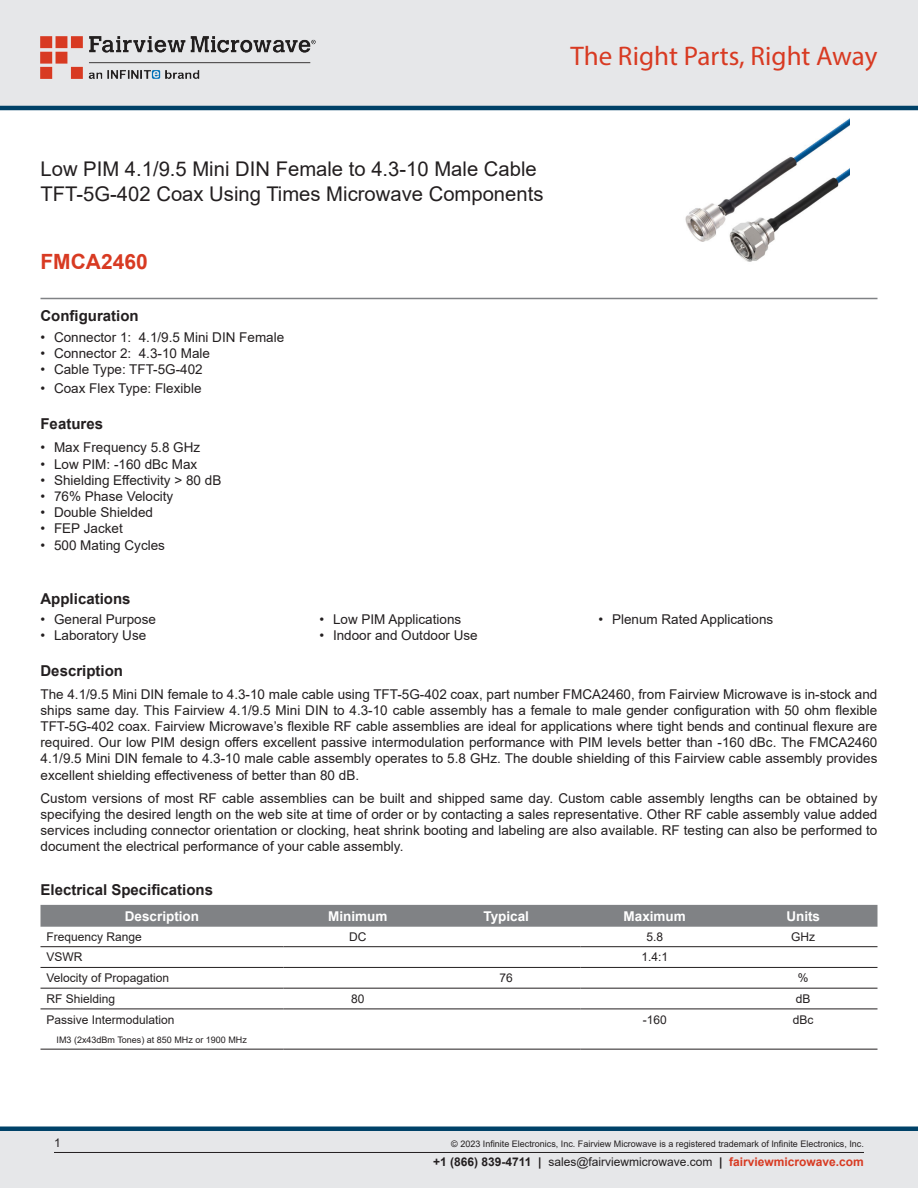
<style>
.page{position:relative;width:918px;height:1188px;background:#fff}
.page>*{position:absolute;margin:0;border:0;box-sizing:border-box;transform-origin:0 0}
.t1{font:27px "Myriad Pro";color:#d83a22}
.Branded_Part_No{font:700 21px "Arial";color:#d83a22}
.Web_Description_Para{font:20.25px/24.3px "Arial";color:#231f20}
.Head1{font:700 15px "Arial";color:#231f20}
.MarketingDescription{font:13.5px/16.2px "Arial";color:#231f20;text-align:justify}
.Table_Header{font:700 13.5px "Arial";color:#fff}
.Table-Body{font:12px "Arial";color:#231f20}
.Copyright_disclaimer{font:9px "Arial";color:#231f20}
.Table-Body-2{font:9px "Arial";color:#231f20}
.s1{font-weight:700}
.s2{font-weight:700;color:#d83a22}
</style>
<div class="page">
<div style="left:0;top:1131px;width:918px;height:57px;background:#e6e7e9"></div>
<div style="left:0;top:1126px;width:918px;height:5px;background:#004268"></div>
<div style="left:0;top:0;width:918px;height:108px;background:#e6e7e9"></div>
<hr style="left:0;top:106px;width:918px;height:4px;background:#004268">
<img style="left:40px;top:36px;width:276px;height:42px">
<hr style="left:54px;top:1152px;width:810px;height:1px;background:#231f20">
<hr style="left:40px;top:298px;width:838px;height:1px;background:#808285">
<img style="left:685px;top:119px;width:164px;height:143px">
<div style="left:40px;top:905px;width:838px;height:22px;background:#808285"></div>
<hr style="left:40px;top:946px;width:244px;height:1px;background:#231f20">
<hr style="left:284px;top:946px;width:148px;height:1px;background:#231f20">
<hr style="left:432px;top:946px;width:148px;height:1px;background:#231f20">
<hr style="left:580px;top:946px;width:149px;height:1px;background:#231f20">
<hr style="left:729px;top:946px;width:149px;height:1px;background:#231f20">
<hr style="left:40px;top:967px;width:244px;height:1px;background:#231f20">
<hr style="left:284px;top:967px;width:148px;height:1px;background:#231f20">
<hr style="left:432px;top:967px;width:148px;height:1px;background:#231f20">
<hr style="left:580px;top:967px;width:149px;height:1px;background:#231f20">
<hr style="left:729px;top:967px;width:149px;height:1px;background:#231f20">
<hr style="left:40px;top:988px;width:244px;height:1px;background:#231f20">
<hr style="left:284px;top:988px;width:148px;height:1px;background:#231f20">
<hr style="left:432px;top:988px;width:148px;height:1px;background:#231f20">
<hr style="left:580px;top:988px;width:149px;height:1px;background:#231f20">
<hr style="left:729px;top:988px;width:149px;height:1px;background:#231f20">
<hr style="left:40px;top:1009px;width:244px;height:1px;background:#231f20">
<hr style="left:284px;top:1009px;width:148px;height:1px;background:#231f20">
<hr style="left:432px;top:1009px;width:148px;height:1px;background:#231f20">
<hr style="left:580px;top:1009px;width:149px;height:1px;background:#231f20">
<hr style="left:729px;top:1009px;width:149px;height:1px;background:#231f20">
<hr style="left:40px;top:1049px;width:244px;height:1px;background:#231f20">
<hr style="left:284px;top:1049px;width:148px;height:1px;background:#231f20">
<hr style="left:432px;top:1049px;width:148px;height:1px;background:#231f20">
<hr style="left:580px;top:1049px;width:149px;height:1px;background:#231f20">
<hr style="left:729px;top:1049px;width:149px;height:1px;background:#231f20">
<h1 class="t1" style="left:571px;top:39px;width:308px">The Right Parts, Right Away</h1>
<h1 class="Web_Description_Para" style="left:40px;top:157px;width:505px">Low PIM 4.1/9.5 Mini DIN Female to 4.3-10 Male Cable<br>TFT-5G-402 Coax Using Times Microwave Components</h1>
<p class="Branded_Part_No" style="left:40px;top:247px;width:109px">FMCA2460</p>
<p class="Head1" style="left:40px;top:306px;width:100px">Configuration</p>
<p class="MarketingDescription" style="left:40px;top:329px;width:245px">• Connector 1: 4.1/9.5 Mini DIN Female</p>
<p class="MarketingDescription" style="left:40px;top:345px;width:171px">• Connector 2: 4.3-10 Male</p>
<p class="MarketingDescription" style="left:40px;top:361px;width:164px">• Cable Type: TFT-5G-402</p>
<p class="MarketingDescription" style="left:40px;top:381px;width:163px">• Coax Flex Type: Flexible</p>
<p class="Head1" style="left:40px;top:414px;width:64px">Features</p>
<p class="MarketingDescription" style="left:40px;top:440px;width:161px">• Max Frequency 5.8 GHz</p>
<p class="MarketingDescription" style="left:40px;top:456px;width:158px">• Low PIM: -160 dBc Max</p>
<p class="MarketingDescription" style="left:40px;top:472px;width:182px">• Shielding Effectivity &gt; 80 dB</p>
<p class="MarketingDescription" style="left:40px;top:488px;width:134px">• 76% Phase Velocity</p>
<p class="MarketingDescription" style="left:40px;top:504px;width:114px">• Double Shielded</p>
<p class="MarketingDescription" style="left:40px;top:521px;width:84px">• FEP Jacket</p>
<p class="MarketingDescription" style="left:40px;top:537px;width:126px">• 500 Mating Cycles</p>
<p class="Head1" style="left:40px;top:588px;width:92px">Applications</p>
<p class="MarketingDescription" style="left:40px;top:611px;width:117px">• General Purpose</p>
<p class="MarketingDescription" style="left:40px;top:627px;width:107px">• Laboratory Use</p>
<p class="MarketingDescription" style="left:320px;top:611px;width:143px">• Low PIM Applications</p>
<p class="MarketingDescription" style="left:320px;top:627px;width:160px">• Indoor and Outdoor Use</p>
<p class="MarketingDescription" style="left:598px;top:611px;width:176px">• Plenum Rated Applications</p>
<p class="Head1" style="left:40px;top:660px;width:84px">Description</p>
<p class="MarketingDescription" style="left:40px;top:686px;width:838px">The 4.1/9.5 Mini DIN female to 4.3-10 male cable using TFT-5G-402 coax, part number FMCA2460, from Fairview Microwave is in-stock and ships same day. This Fairview 4.1/9.5 Mini DIN to 4.3-10 cable assembly has a female to male gender configuration with 50 ohm flexible TFT-5G-402 coax. Fairview Microwave’s flexible RF cable assemblies are ideal for applications where tight bends and continual flexure are required. Our low PIM design offers excellent passive intermodulation performance with PIM levels better than -160 dBc. The FMCA2460<br>4.1/9.5 Mini DIN female to 4.3-10 male cable assembly operates to 5.8 GHz. The double shielding of this Fairview cable assembly provides excellent shielding effectiveness of better than 80 dB.</p>
<p class="MarketingDescription" style="left:40px;top:790px;width:838px">Custom versions of most RF cable assemblies can be built and shipped same day. Custom cable assembly lengths can be obtained by specifying the desired length on the web site at time of order or by contacting a sales representative. Other RF cable assembly value added services including connector orientation or clocking, heat shrink booting and labeling are also available. RF testing can also be performed to document the electrical performance of your cable assembly.</p>
<p class="Head1" style="left:40px;top:879px;width:174px">Electrical Specifications</p>
<p class="Table_Header" style="left:125px;top:906px;width:76px">Description</p>
<p class="Table_Header" style="left:328px;top:906px;width:61px">Minimum</p>
<p class="Table_Header" style="left:483px;top:906px;width:47px">Typical</p>
<p class="Table_Header" style="left:624px;top:906px;width:64px">Maximum</p>
<p class="Table_Header" style="left:786px;top:906px;width:35px">Units</p>
<p class="Table-Body" style="left:46px;top:928px;width:97px">Frequency Range</p>
<p class="Table-Body" style="left:349px;top:928px;width:19px">DC</p>
<p class="Table-Body" style="left:646px;top:928px;width:18px">5.8</p>
<p class="Table-Body" style="left:791px;top:928px;width:25px">GHz</p>
<p class="Table-Body" style="left:46px;top:949px;width:37px">VSWR</p>
<p class="Table-Body" style="left:641px;top:949px;width:28px">1.4:1</p>
<p class="Table-Body" style="left:46px;top:970px;width:124px">Velocity of Propagation</p>
<p class="Table-Body" style="left:500px;top:970px;width:15px">76</p>
<p class="Table-Body" style="left:798px;top:970px;width:12px">%</p>
<p class="Table-Body" style="left:46px;top:990px;width:70px">RF Shielding</p>
<p class="Table-Body" style="left:351px;top:990px;width:15px">80</p>
<p class="Table-Body" style="left:796px;top:990px;width:16px">dB</p>
<p class="Table-Body" style="left:46px;top:1011px;width:130px">Passive Intermodulation</p>
<p class="Table-Body-2" style="left:57px;top:1034px;width:192px">IM3 (2x43dBm Tones) at 850 MHz or 1900 MHz</p>
<p class="Table-Body" style="left:643px;top:1011px;width:26px">-160</p>
<p class="Table-Body" style="left:793px;top:1011px;width:22px">dBc</p>
<p class="Table-Body" style="left:54px;top:1135px;width:8px">1</p>
<p class="Copyright_disclaimer" style="left:451px;top:1138px;width:414px">© 2023 Infinite Electronics, Inc. Fairview Microwave is a registered trademark of Infinite Electronics, Inc.</p>
<p class="Table-Body" style="left:433px;top:1153px;width:432px"><span class="s1">+1 (866) 839-4711 |</span> sales@fairviewmicrowave.com <span class="s1">|</span> <span class="s2">fairviewmicrowave.com</span></p>
</div>
